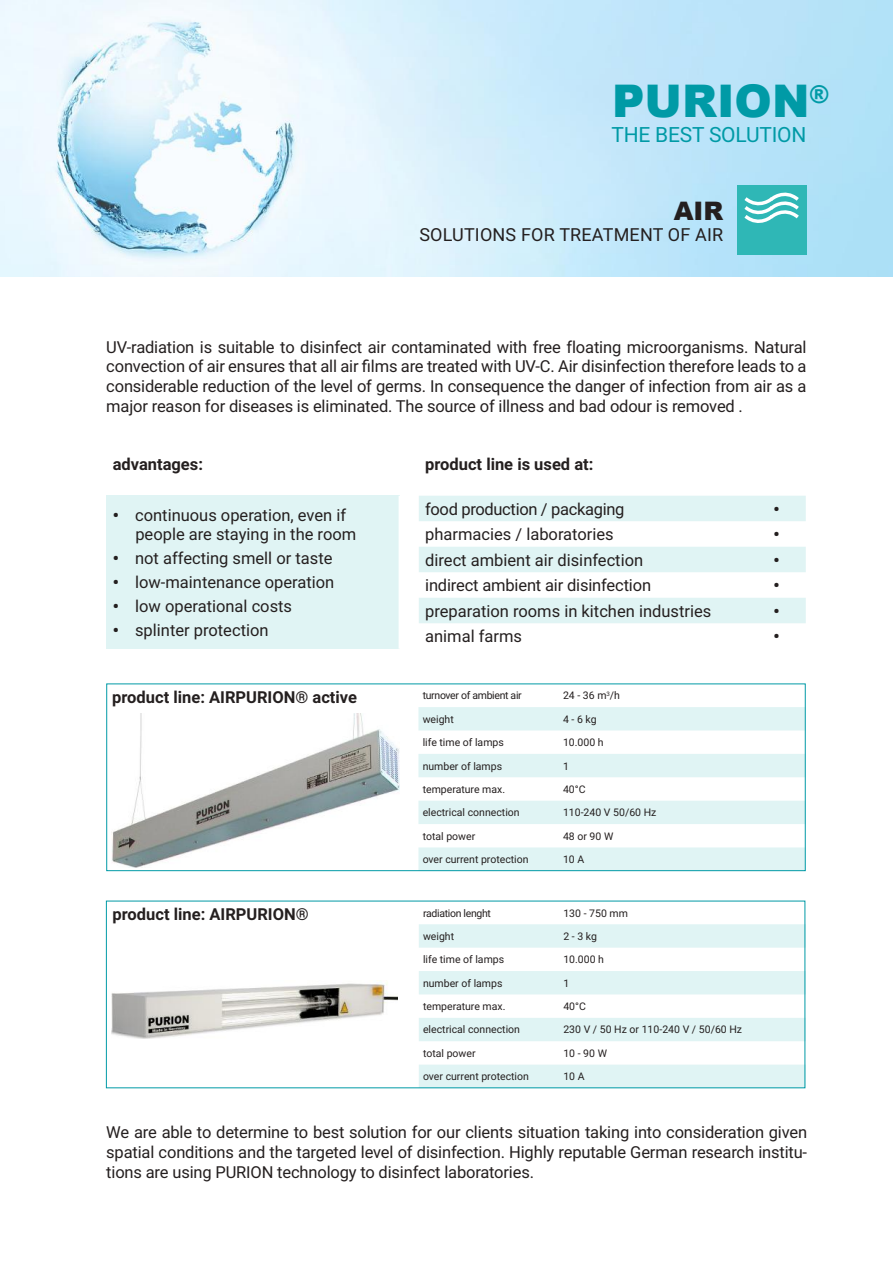
<style>
.page{position:relative;width:893px;height:1263px;background:#fff}
.page>*{position:absolute;margin:0;border:0;box-sizing:border-box;transform-origin:0 0}
.t1{font:900 45px "Arial";color:#009aa6}
.t2{font:900 25.5px "Arial";color:#241f1f}
.t3{font:21px "Roboto";letter-spacing:-.01em;color:#009aa6}
.t4{font:18px "Roboto";letter-spacing:.01em;color:#241f1f}
.t5{font:16.5px/19.8px "Roboto";color:#241f1f;text-align:justify}
.t6{font:700 16.5px "Roboto";color:#241f1f}
.t7{font:16.5px "Roboto";letter-spacing:-.02em;color:#241f1f}
.t8{font:900 16.5px "Roboto";color:#241f1f}
.t9{font:10.5px "Roboto";color:#241f1f}
.t10{font:10.5px "Roboto";letter-spacing:-.03em;color:#241f1f}
.s1{font-weight:900}
</style>
<div class="page">
<svg style="left:419px;top:924px;width:387px;height:164px;fill:#e0f4f4"></svg>
<img style="left:0;top:0;width:893px;height:276px">
<div style="left:737px;top:186px;width:69px;height:69px;background:#2fb7b6"></div>
<svg style="left:744px;top:192px;width:55px;height:31px"></svg>
<div style="left:106px;top:496px;width:294px;height:153px;background:#e0f4f4"></div>
<hr style="left:399px;top:496px;width:2px;height:153px;background:#fff">
<svg style="left:419px;top:496px;width:387px;height:127px;fill:#e0f4f4"></svg>
<img style="left:112px;top:713px;width:287px;height:154px">
<svg style="left:418px;top:707px;width:385px;height:162px;fill:#e0f4f4"></svg>
<img style="left:112px;top:980px;width:286px;height:58px">
<div style="left:107px;top:684px;width:698px;height:187px;border:1px solid #009aa6"></div>
<h1 class="t1" style="left:612px;top:69px;width:219px">PURION<sup>®</sup></h1>
<p class="t3" style="left:611px;top:120px;width:196px">THE BEST SOLUTION</p>
<h2 class="t2" style="left:674px;top:193px;width:51px">AIR</h2>
<p class="t4" style="left:419px;top:222px;width:305px">SOLUTIONS FOR TREATMENT OF AIR</p>
<p class="t5" style="left:106px;top:336px;width:702px">UV-radiation is suitable to disinfect air contaminated with free floating microorganisms. Natural convection of air ensures that all air films are treated with UV-C. Air disinfection therefore leads to a considerable reduction of the level of germs. In consequence the danger of infection from air as a major reason for diseases is eliminated. The source of illness and bad odour is removed .</p>
<p class="t6" style="left:113px;top:452px;width:92px">advantages:</p>
<p class="t5" style="left:135px;top:504px;width:222px;text-indent:-23px"><span class="s1">•</span> continuous operation, even if people are staying in the room</p>
<p class="t5" style="left:113px;top:548px;width:221px"><span class="s1">•</span> not affecting smell or taste</p>
<p class="t5" style="left:113px;top:572px;width:223px"><span class="s1">•</span> low-maintenance operation</p>
<p class="t5" style="left:113px;top:596px;width:181px"><span class="s1">•</span> low operational costs</p>
<p class="t5" style="left:113px;top:620px;width:157px"><span class="s1">•</span> splinter protection</p>
<p class="t6" style="left:425px;top:452px;width:170px">product line is used at:</p>
<p class="t7" style="left:425px;top:497px;width:201px">food production / packaging</p>
<p class="t8" style="left:773px;top:497px;width:8px">•</p>
<p class="t5" style="left:425px;top:524px;width:190px">pharmacies / laboratories</p>
<p class="t8" style="left:773px;top:523px;width:8px">•</p>
<p class="t5" style="left:425px;top:549px;width:220px">direct ambient air disinfection</p>
<p class="t8" style="left:773px;top:548px;width:8px">•</p>
<p class="t5" style="left:425px;top:575px;width:227px">indirect ambient air disinfection</p>
<p class="t8" style="left:773px;top:574px;width:8px">•</p>
<p class="t5" style="left:425px;top:600px;width:288px">preparation rooms in kitchen industries</p>
<p class="t8" style="left:773px;top:599px;width:8px">•</p>
<p class="t5" style="left:425px;top:626px;width:98px">animal farms</p>
<p class="t8" style="left:773px;top:625px;width:8px">•</p>
<p class="t6" style="left:112px;top:686px;width:246px">product line: AIRPURION® active</p>
<p class="t10" style="left:423px;top:688px;width:101px">turnover of ambient air</p>
<p class="t9" style="left:563px;top:688px;width:59px">24 - 36 m<sup>3</sup>/h</p>
<p class="t9" style="left:423px;top:712px;width:33px">weight</p>
<p class="t9" style="left:563px;top:712px;width:35px">4 - 6 kg</p>
<p class="t9" style="left:423px;top:735px;width:83px">life time of lamps</p>
<p class="t9" style="left:563px;top:735px;width:42px">10.000 h</p>
<p class="t9" style="left:423px;top:758px;width:81px">number of lamps</p>
<p class="t9" style="left:563px;top:758px;width:7px">1</p>
<p class="t9" style="left:423px;top:782px;width:84px">temperature max.</p>
<p class="t9" style="left:563px;top:782px;width:24px">40°C</p>
<p class="t9" style="left:423px;top:805px;width:98px">electrical connection</p>
<p class="t9" style="left:563px;top:805px;width:95px">110-240 V 50/60 Hz</p>
<p class="t9" style="left:423px;top:829px;width:54px">total power</p>
<p class="t9" style="left:563px;top:829px;width:52px">48 or 90 W</p>
<p class="t9" style="left:423px;top:852px;width:107px">over current protection</p>
<p class="t9" style="left:563px;top:852px;width:23px">10 A</p>
<p class="t6" style="left:113px;top:903px;width:198px">product line: AIRPURION®</p>
<p class="t10" style="left:423px;top:905px;width:69px">radiation lenght</p>
<p class="t9" style="left:563px;top:905px;width:66px">130 - 750 mm</p>
<p class="t9" style="left:423px;top:929px;width:33px">weight</p>
<p class="t9" style="left:563px;top:929px;width:35px">2 - 3 kg</p>
<p class="t9" style="left:423px;top:952px;width:83px">life time of lamps</p>
<p class="t9" style="left:563px;top:952px;width:42px">10.000 h</p>
<p class="t9" style="left:423px;top:975px;width:81px">number of lamps</p>
<p class="t9" style="left:563px;top:975px;width:7px">1</p>
<p class="t9" style="left:423px;top:999px;width:84px">temperature max.</p>
<p class="t9" style="left:563px;top:999px;width:24px">40°C</p>
<p class="t9" style="left:423px;top:1022px;width:98px">electrical connection</p>
<p class="t9" style="left:563px;top:1022px;width:180px">230 V / 50 Hz or 110-240 V / 50/60 Hz</p>
<p class="t9" style="left:423px;top:1046px;width:54px">total power</p>
<p class="t9" style="left:563px;top:1046px;width:45px">10 - 90 W</p>
<p class="t9" style="left:423px;top:1069px;width:107px">over current protection</p>
<p class="t9" style="left:563px;top:1069px;width:23px">10 A</p>
<p class="t5" style="left:106px;top:1122px;width:702px">We are able to determine to best solution for our clients situation taking into consideration given spatial conditions and the targeted level of disinfection. Highly reputable German research institu&shy;tions are using PURION technology to disinfect laboratories.</p>
</div>
